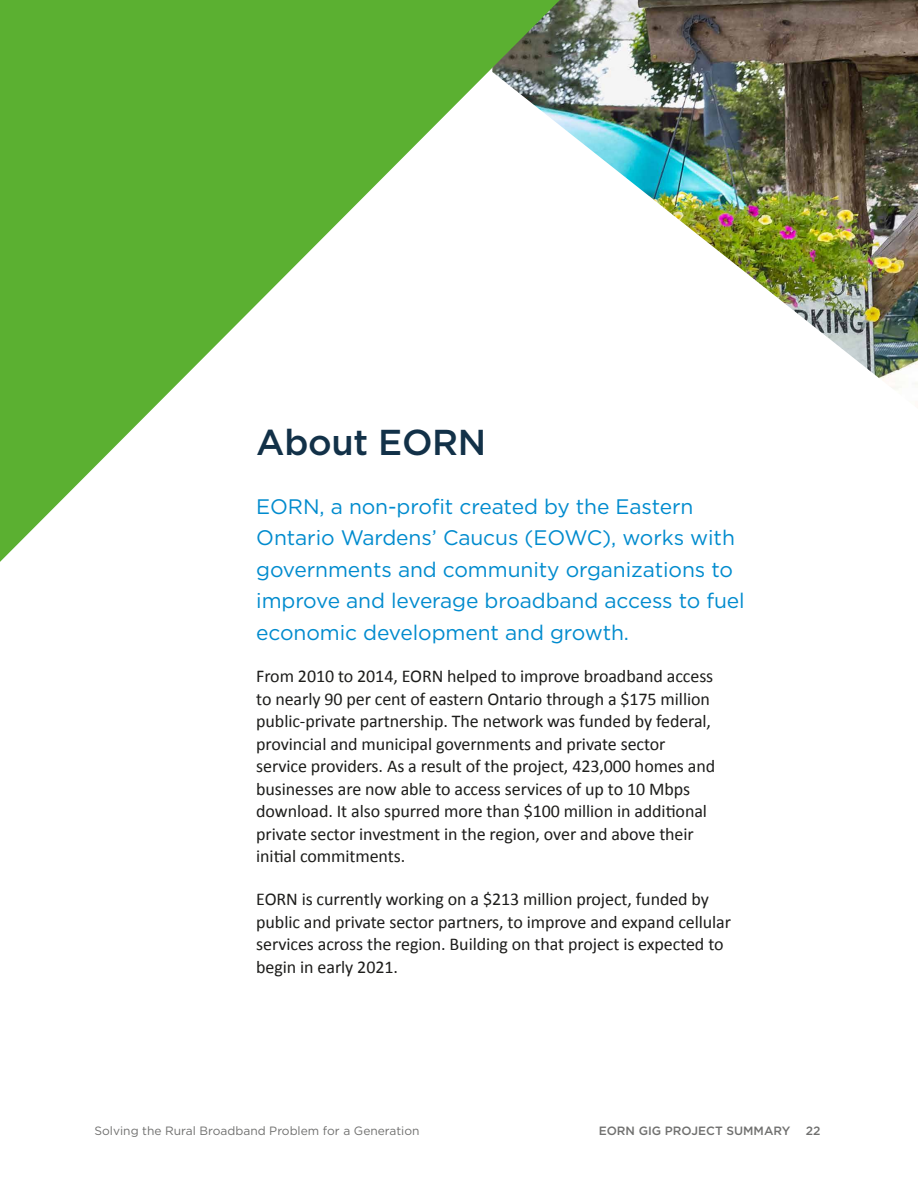
<style>
.page{position:relative;width:918px;height:1188px;background:#fff}
.page>*{position:absolute;margin:0;border:0;box-sizing:border-box;transform-origin:0 0}
.t1{font:500 36px "Gotham";letter-spacing:-.01em;color:#123148}
.t2{font:21px/31.5px "Gotham";letter-spacing:-.005em;color:#008bce}
.t3{font:18px/22.5px "Calibri";letter-spacing:-.005em;color:#1d1d1b}
.t4{font:12px "Gotham";color:#70706f}
.t5{font:500 12px "Gotham";color:#70706f}
</style>
<div class="page">
<img style="left:560px;top:0;width:358px;height:389px">
<svg style="left:0;top:0;width:560px;height:562px;fill:#5bb033"></svg>
<h1 class="t1" style="left:256px;top:419px;width:232px">About EORN</h1>
<p class="t2" style="left:256px;top:490px;width:490px">EORN, a non-profit created by the Eastern Ontario Wardens’ Caucus (EOWC), works with governments and community organizations to improve and leverage broadband access to fuel economic development and growth.</p>
<p class="t3" style="left:256px;top:665px;width:460px">From 2010 to 2014, EORN helped to improve broadband access to nearly 90 per cent of eastern Ontario through a $175 million public-private partnership. The network was funded by federal, provincial and municipal governments and private sector service providers. As a result of the project, 423,000 homes and businesses are now able to access services of up to 10 Mbps download. It also spurred more than $100 million in additional private sector investment in the region, over and above their initial commitments.</p>
<p class="t3" style="left:256px;top:888px;width:476px">EORN is currently working on a $213 million project, funded by public and private sector partners, to improve and expand cellular services across the region. Building on that project is expected to begin in early 2021.</p>
<p class="t4" style="left:94px;top:1123px;width:327px">Solving the Rural Broadband Problem for a Generation</p>
<p class="t5" style="left:599px;top:1123px;width:193px">EORN GIG PROJECT SUMMARY</p>
<p class="t5" style="left:806px;top:1123px;width:16px">22</p>
</div>
